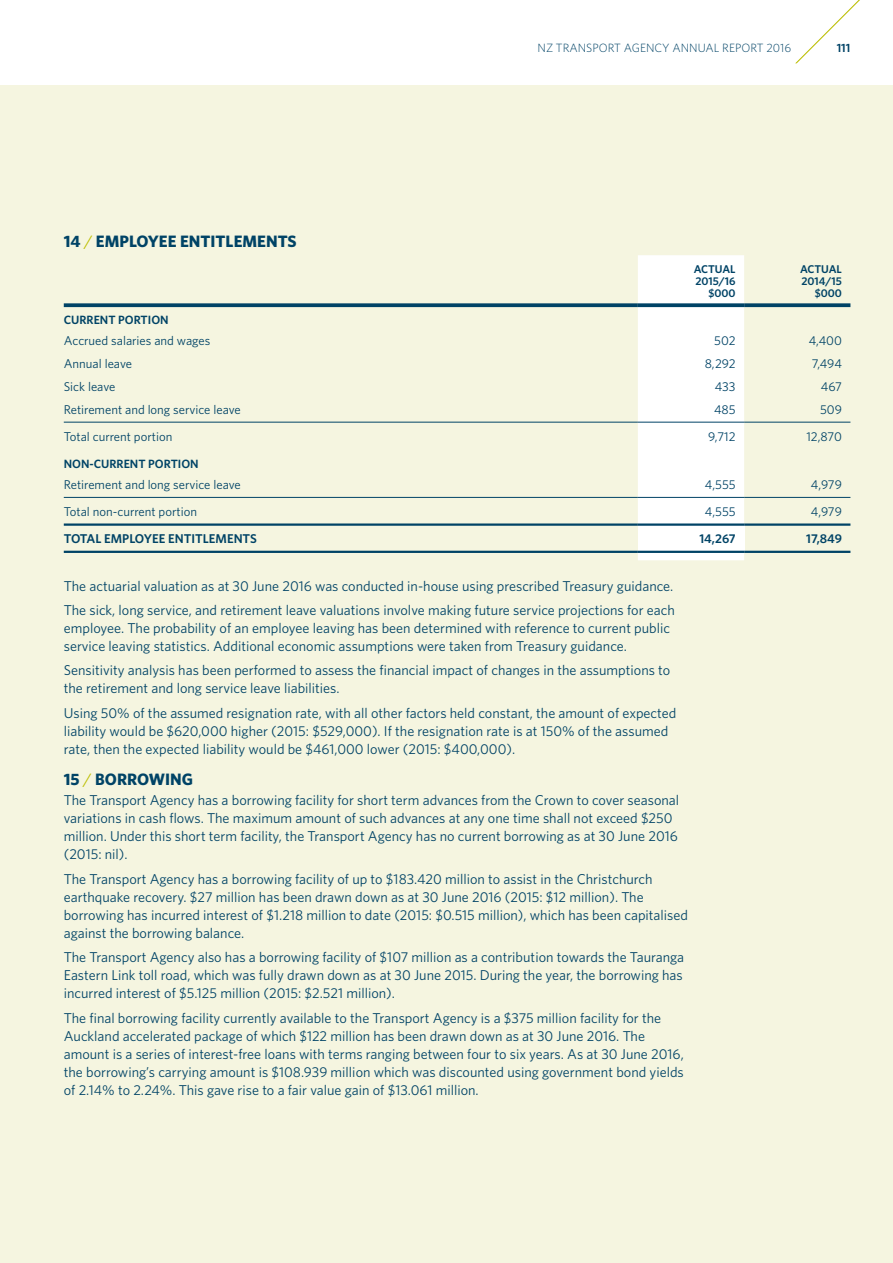
<style>
.page{position:relative;width:893px;height:1263px;background:#fff}
.page>*{position:absolute;margin:0;border:0;box-sizing:border-box;transform-origin:0 0}
.t1{font:700 16.5px "Whitney";color:#004366}
.t2{font:14.25px/18px "Whitney";color:#004366}
.t3{font:12.75px "Whitney";color:#004366}
.t4{font:600 12.75px "Whitney";color:#004366}
.t5{font:600 12px "Whitney";color:#004366}
.t6{font:300 12px "Whitney";color:#004366}
.t7{font:600 11.25px/12px "Whitney";color:#004366;text-align:right}
.s1{font-weight:400;color:#bcbe00}
</style>
<div class="page">
<div style="left:0;top:85px;width:893px;height:1178px;background:#f5f5e0"></div>
<svg style="left:795px;top:0;width:65px;height:64px"></svg>
<div style="left:638px;top:255px;width:106px;height:305px;background:#fff"></div>
<div style="left:638px;top:525px;width:106px;height:27px;background:#fff"></div>
<hr style="left:64px;top:422px;width:574px;height:1px;background:#004366">
<hr style="left:638px;top:422px;width:106px;height:1px;background:#004366">
<hr style="left:744px;top:422px;width:106px;height:1px;background:#004366">
<svg style="left:64px;top:303px;width:574px;height:4px;background:#155270"></svg>
<svg style="left:638px;top:303px;width:106px;height:4px"></svg>
<svg style="left:744px;top:303px;width:106px;height:4px"></svg>
<hr style="left:64px;top:497px;width:574px;height:1px;background:#004366">
<hr style="left:638px;top:497px;width:106px;height:1px;background:#004366">
<hr style="left:744px;top:497px;width:106px;height:1px;background:#004366">
<hr style="left:64px;top:523px;width:574px;height:3px;background:#004366">
<hr style="left:638px;top:523px;width:106px;height:3px;background:#004366">
<hr style="left:744px;top:523px;width:106px;height:3px;background:#004366">
<hr style="left:64px;top:551px;width:574px;height:2px;background:#004366">
<hr style="left:638px;top:551px;width:106px;height:2px;background:#004366">
<hr style="left:744px;top:551px;width:106px;height:2px;background:#004366">
<p class="t1" style="left:64px;top:230px;width:234px">14 <span class="s1">/</span> EMPLOYEE ENTITLEMENTS</p>
<p class="t6" style="left:537px;top:40px;width:255px">NZ TRANSPORT AGENCY ANNUAL REPORT 2016</p>
<p class="t5" style="left:837px;top:40px;width:15px">111</p>
<p class="t7" style="left:694px;top:263px;width:43px">ACTUAL<br>2015/16 $000</p>
<p class="t7" style="left:800px;top:263px;width:43px">ACTUAL<br>2014/15 $000</p>
<p class="t5" style="left:64px;top:312px;width:106px">CURRENT PORTION</p>
<p class="t3" style="left:64px;top:332px;width:148px">Accrued salaries and wages</p>
<p class="t3" style="left:714px;top:332px;width:23px">502</p>
<p class="t3" style="left:809px;top:332px;width:35px">4,400</p>
<p class="t3" style="left:64px;top:355px;width:70px">Annual leave</p>
<p class="t3" style="left:705px;top:355px;width:32px">8,292</p>
<p class="t3" style="left:812px;top:355px;width:32px">7,494</p>
<p class="t3" style="left:64px;top:378px;width:53px">Sick leave</p>
<p class="t3" style="left:715px;top:378px;width:22px">433</p>
<p class="t3" style="left:821px;top:378px;width:23px">467</p>
<p class="t3" style="left:64px;top:401px;width:179px">Retirement and long service leave</p>
<p class="t3" style="left:714px;top:401px;width:23px">485</p>
<p class="t3" style="left:820px;top:401px;width:23px">509</p>
<p class="t3" style="left:64px;top:428px;width:110px">Total current portion</p>
<p class="t3" style="left:708px;top:428px;width:29px">9,712</p>
<p class="t3" style="left:806px;top:428px;width:37px">12,870</p>
<p class="t5" style="left:64px;top:456px;width:136px">NON-CURRENT PORTION</p>
<p class="t3" style="left:64px;top:476px;width:179px">Retirement and long service leave</p>
<p class="t3" style="left:705px;top:476px;width:32px">4,555</p>
<p class="t3" style="left:811px;top:476px;width:33px">4,979</p>
<p class="t3" style="left:64px;top:503px;width:135px">Total non-current portion</p>
<p class="t3" style="left:705px;top:503px;width:32px">4,555</p>
<p class="t3" style="left:811px;top:503px;width:33px">4,979</p>
<p class="t4" style="left:64px;top:530px;width:195px">TOTAL EMPLOYEE ENTITLEMENTS</p>
<p class="t4" style="left:699px;top:530px;width:38px">14,267</p>
<p class="t4" style="left:806px;top:530px;width:37px">17,849</p>
<p class="t2" style="left:64px;top:573px;width:613px;line-height:24.5px">The actuarial valuation as at 30 June 2016 was conducted in-house using prescribed Treasury guidance.<br>The sick, long service, and retirement leave valuations involve making future service projections for each</p>
<p class="t2" style="left:64px;top:619px;width:608px">employee. The probability of an employee leaving has been determined with reference to current public service leaving statistics. Additional economic assumptions were taken from Treasury guidance.</p>
<p class="t2" style="left:64px;top:661px;width:608px">Sensitivity analysis has been performed to assess the financial impact of changes in the assumptions to the retirement and long service leave liabilities.</p>
<p class="t2" style="left:64px;top:703px;width:614px">Using 50% of the assumed resignation rate, with all other factors held constant, the amount of expected liability would be $620,000 higher (2015: $529,000). If the resignation rate is at 150% of the assumed rate, then the expected liability would be $461,000 lower (2015: $400,000).</p>
<p class="t1" style="left:64px;top:768px;width:131px">15 <span class="s1">/</span> BORROWING</p>
<p class="t2" style="left:64px;top:791px;width:617px">The Transport Agency has a borrowing facility for short term advances from the Crown to cover seasonal variations in cash flows. The maximum amount of such advances at any one time shall not exceed $250 million. Under this short term facility, the Transport Agency has no current borrowing as at 30 June 2016 (2015: nil).</p>
<p class="t2" style="left:64px;top:869px;width:626px">The Transport Agency has a borrowing facility of up to $183.420 million to assist in the Christchurch earthquake recovery. $27 million has been drawn down as at 30 June 2016 (2015: $12 million). The borrowing has incurred interest of $1.218 million to date (2015: $0.515 million), which has been capitalised against the borrowing balance.</p>
<p class="t2" style="left:64px;top:948px;width:622px;text-align:justify">The Transport Agency also has a borrowing facility of $107 million as a contribution towards the Tauranga Eastern Link toll road, which was fully drawn down as at 30 June 2015. During the year, the borrowing has incurred interest of $5.125 million (2015: $2.521 million).</p>
<p class="t2" style="left:64px;top:1008px;width:622px">The final borrowing facility currently available to the Transport Agency is a $375 million facility for the Auckland accelerated package of which $122 million has been drawn down as at 30 June 2016. The amount is a series of interest-free loans with terms ranging between four to six years. As at 30 June 2016, the borrowing’s carrying amount is $108.939 million which was discounted using government bond yields of 2.14% to 2.24%. This gave rise to a fair value gain of $13.061 million.</p>
</div>
